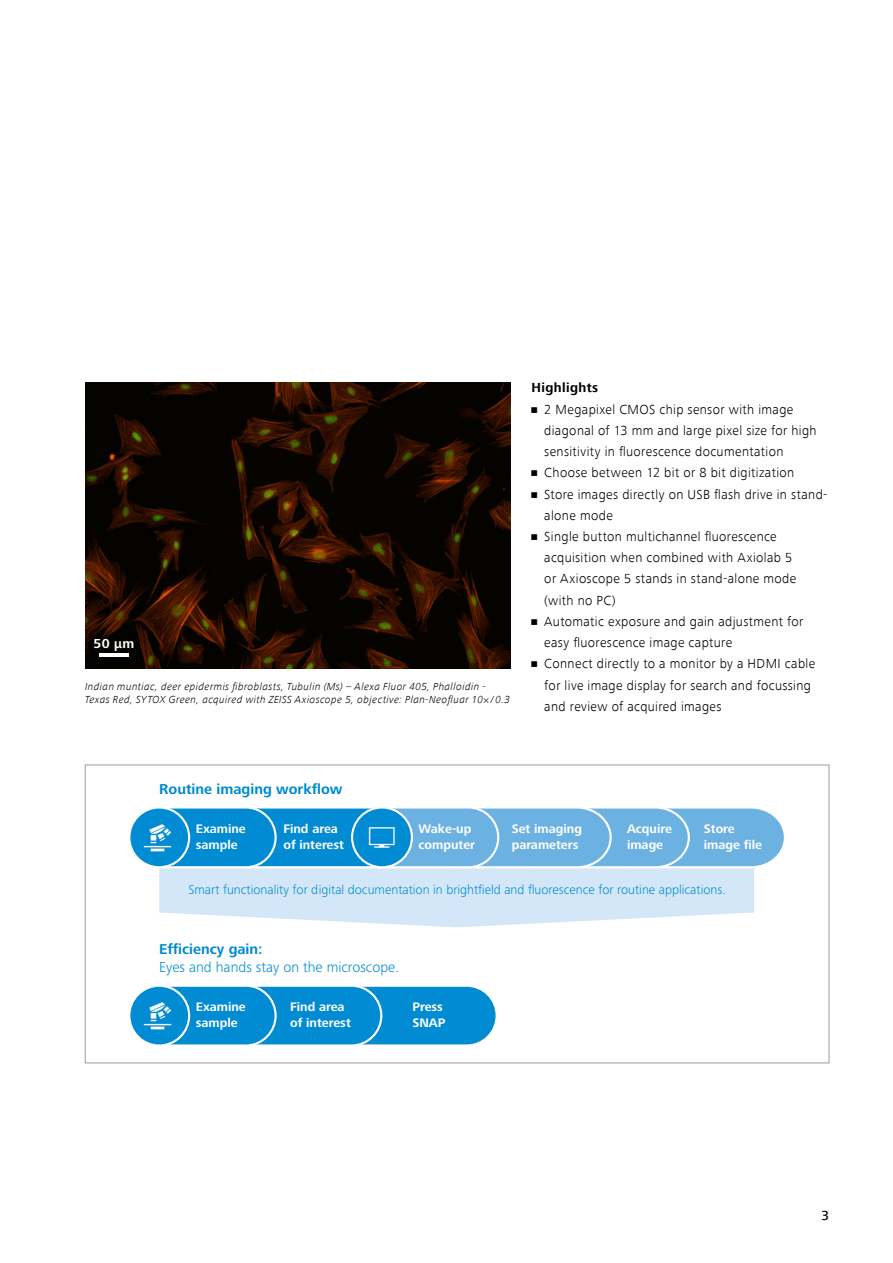
<style>
.page{position:relative;width:893px;height:1263px;background:#fff}
.page>*{position:absolute;margin:0;border:0;box-sizing:border-box;transform-origin:0 0}
.t1{font:700 14.85px "Zeiss Frutiger Next Pro";color:#008bd2}
.t2{font:300 14.85px "Zeiss Frutiger Next Pro";color:#008bd2}
.t3{font:300 13.5px/21.1px "ZEISS Frutiger Next W1 G";letter-spacing:.03em;color:#000}
.t4{font:700 13.5px "ZEISS Frutiger Next W1 G";letter-spacing:.03em;color:#000}
.t5{font:700 13.5px "Zeiss Frutiger Next Pro";color:#fff}
.t6{font:500 13.5px "ZEISS Frutiger Next W1 G";color:#000}
.t7{font:300 13.2px "Zeiss Frutiger Next Pro";color:#008bd2}
.t8{font:700 12.75px/15.3px "Zeiss Frutiger Next Pro";color:#fff}
.t9{font:italic 300 10.5px/13.5px "ZEISS Frutiger Next W1 G";letter-spacing:.04em;color:#000}
.s1{font-style:normal}
</style>
<div class="page">
<img style="left:85px;top:383px;width:425px;height:285px">
<svg style="left:159px;top:868px;width:595px;height:60px;background:#daeaf8"></svg>
<hr style="left:99px;top:654px;width:30px;height:3px;background:#fff">
<svg style="left:130px;top:808px;width:654px;height:59px;background:#4ca8dd"></svg>
<svg style="left:130px;top:986px;width:366px;height:59px;background:#1494d5"></svg>
<p class="t5" style="left:94px;top:636px;width:42px">50 μm</p>
<p class="t9" style="left:85px;top:679px;width:426px">Indian muntiac, deer epidermis fibroblasts, Tubulin (Ms) – Alexa Fluor 405, Phalloidin -<br>Texas Red, SYTOX Green, acquired with ZEISS Axioscope 5, objective: Plan-Neofluar 10<span class="s1">×</span> / 0.3</p>
<p class="t4" style="left:531px;top:380px;width:68px">Highlights</p>
<p class="t3" style="left:544px;top:399px;width:274px;text-indent:-13px">• 2 Megapixel CMOS chip sensor with image diagonal of 13 mm and large pixel size for high sensitivity in fluorescence documentation</p>
<p class="t3" style="left:531px;top:462px;width:264px">• Choose between 12 bit or 8 bit digitization</p>
<p class="t3" style="left:544px;top:483px;width:285px;text-indent:-13px">• Store images directly on USB flash drive in stand&shy;alone mode</p>
<p class="t3" style="left:544px;top:526px;width:253px;text-indent:-13px">• Single button multichannel fluorescence acquisition when combined with Axiolab 5 or Axioscope 5 stands in stand-alone mode (with no PC)</p>
<p class="t3" style="left:544px;top:611px;width:261px;text-indent:-13px">• Automatic exposure and gain adjustment for easy fluorescence image capture</p>
<p class="t3" style="left:544px;top:653px;width:272px;text-indent:-13px">• Connect directly to a monitor by a HDMI cable for live image display for search and focussing and review of acquired images</p>
<p class="t1" style="left:159px;top:780px;width:185px">Routine imaging workflow</p>
<p class="t8" style="left:196px;top:821px;width:51px">Examine sample</p>
<p class="t8" style="left:283px;top:821px;width:62px">Find area of interest</p>
<p class="t8" style="left:418px;top:821px;width:58px">Wake-up computer</p>
<p class="t8" style="left:512px;top:821px;width:72px">Set imaging parameters</p>
<p class="t8" style="left:627px;top:821px;width:46px">Acquire image</p>
<p class="t8" style="left:704px;top:821px;width:60px">Store image file</p>
<p class="t7" style="left:188px;top:882px;width:539px">Smart functionality for digital documentation in brightfield and fluorescence for routine applications.</p>
<p class="t1" style="left:159px;top:940px;width:105px">Efficiency gain:</p>
<p class="t2" style="left:159px;top:958px;width:242px">Eyes and hands stay on the microscope.</p>
<p class="t8" style="left:196px;top:999px;width:51px">Examine sample</p>
<p class="t8" style="left:290px;top:999px;width:62px">Find area of interest</p>
<p class="t8" style="left:412px;top:999px;width:35px">Press<br>SNAP</p>
<p class="t6" style="left:822px;top:1208px;width:9px">3</p>
</div>
